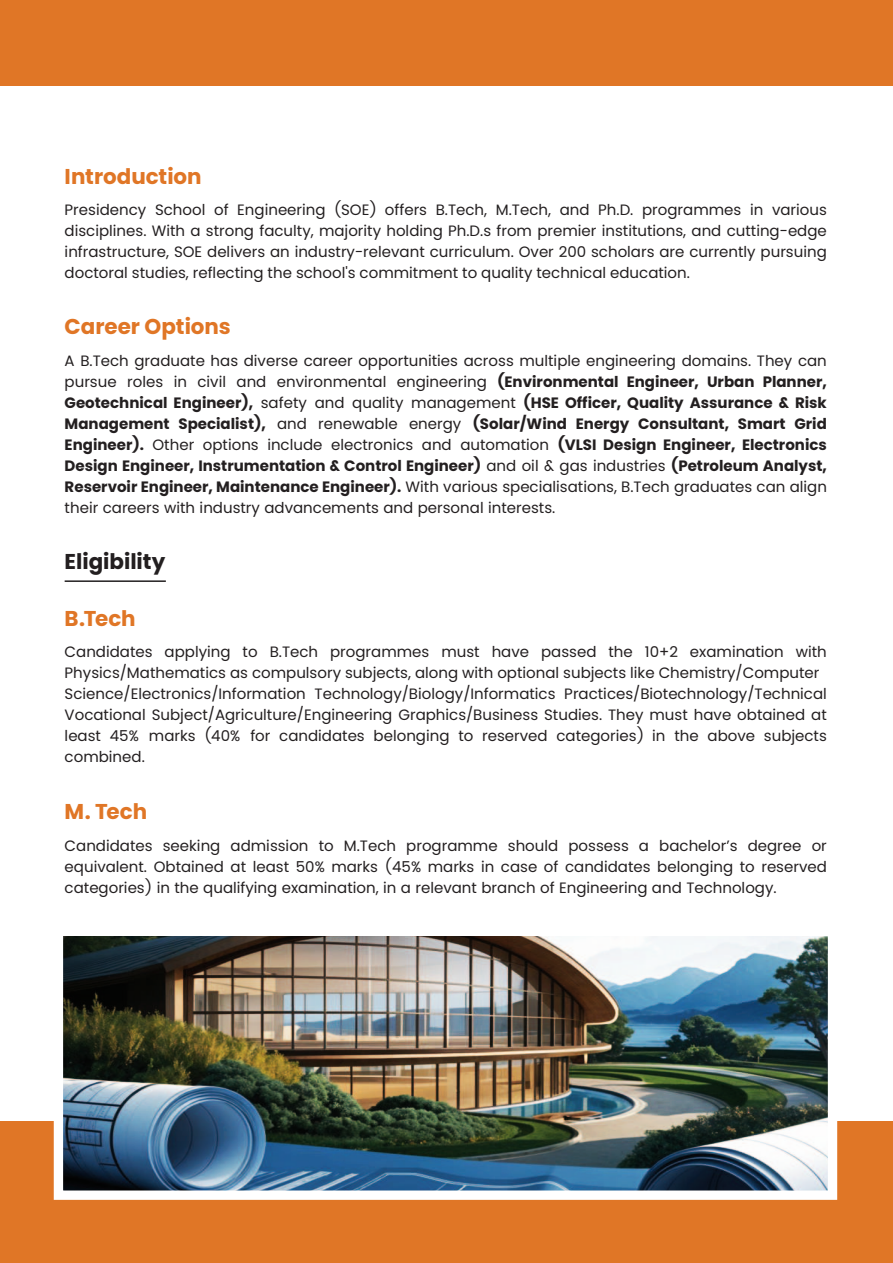
<style>
.page{position:relative;width:893px;height:1263px;background:#fff}
.page>*{position:absolute;margin:0;border:0;box-sizing:border-box;transform-origin:0 0}
.t1{font:700 21.45px "Poppins";letter-spacing:-.005em;color:#e07626}
.t2{font:700 21.45px "Poppins";letter-spacing:-.005em;color:#231f20}
.t3{font:15px/21px "Poppins";color:#231f20;text-align:justify}
.s1{font-weight:700}
</style>
<div class="page">
<div style="left:0;top:0;width:893px;height:85px;background:#e07626"></div>
<div style="left:0;top:1121px;width:893px;height:142px;background:#e07626"></div>
<img style="left:64px;top:936px;width:763px;height:254px">
<div style="left:54px;top:906px;width:783px;height:294px;border:9px solid #fff"></div>
<hr style="left:65px;top:580px;width:101px;height:2px;background:#231f20">
<h1 class="t1" style="left:65px;top:162px;width:139px">Introduction</h1>
<p class="t3" style="left:65px;top:199px;width:764px">Presidency School of Engineering (SOE) offers B.Tech, M.Tech, and Ph.D. programmes in various disciplines. With a strong faculty, majority holding Ph.D.s from premier institutions, and cutting-edge infrastructure, SOE delivers an industry-relevant curriculum. Over 200 scholars are currently pursuing doctoral studies, reflecting the school's commitment to quality technical education.</p>
<h1 class="t1" style="left:65px;top:313px;width:168px">Career Options</h1>
<p class="t3" style="left:65px;top:350px;width:764px">A B.Tech graduate has diverse career opportunities across multiple engineering domains. They can pursue roles in civil and environmental engineering <span class="s1">(Environmental Engineer, Urban Planner, Geotechnical Engineer),</span> safety and quality management <span class="s1">(HSE Officer, Quality Assurance &amp; Risk Management Specialist),</span> and renewable energy <span class="s1">(Solar/Wind Energy Consultant, Smart Grid Engineer).</span> Other options include electronics and automation <span class="s1">(VLSI Design Engineer, Electronics Design Engineer, Instrumentation &amp; Control Engineer)</span> and oil &amp; gas industries <span class="s1">(Petroleum Analyst, Reservoir Engineer, Maintenance Engineer).</span> With various specialisations, B.Tech graduates can align their careers with industry advancements and personal interests.</p>
<h1 class="t2" style="left:65px;top:548px;width:102px">Eligibility</h1>
<h1 class="t1" style="left:65px;top:604px;width:73px">B.Tech</h1>
<p class="t3" style="left:65px;top:641px;width:764px;text-align:left">Candidates applying to B.Tech programmes must have passed the 10+2 examination with Physics/Mathematics as compulsory subjects, along with optional subjects like Chemistry/Computer Science/Electronics/Information Technology/Biology/Informatics Practices/Biotechnology/Technical Vocational Subject/Agriculture/Engineering Graphics/Business Studies. They must have obtained at least 45% marks (40% for candidates belonging to reserved categories) in the above subjects combined.</p>
<h1 class="t1" style="left:65px;top:798px;width:84px">M. Tech</h1>
<p class="t3" style="left:65px;top:835px;width:764px">Candidates seeking admission to M.Tech programme should possess a bachelorís degree or equivalent. Obtained at least 50% marks (45% marks in case of candidates belonging to reserved categories) in the qualifying examination, in a relevant branch of Engineering and Technology.</p>
</div>
